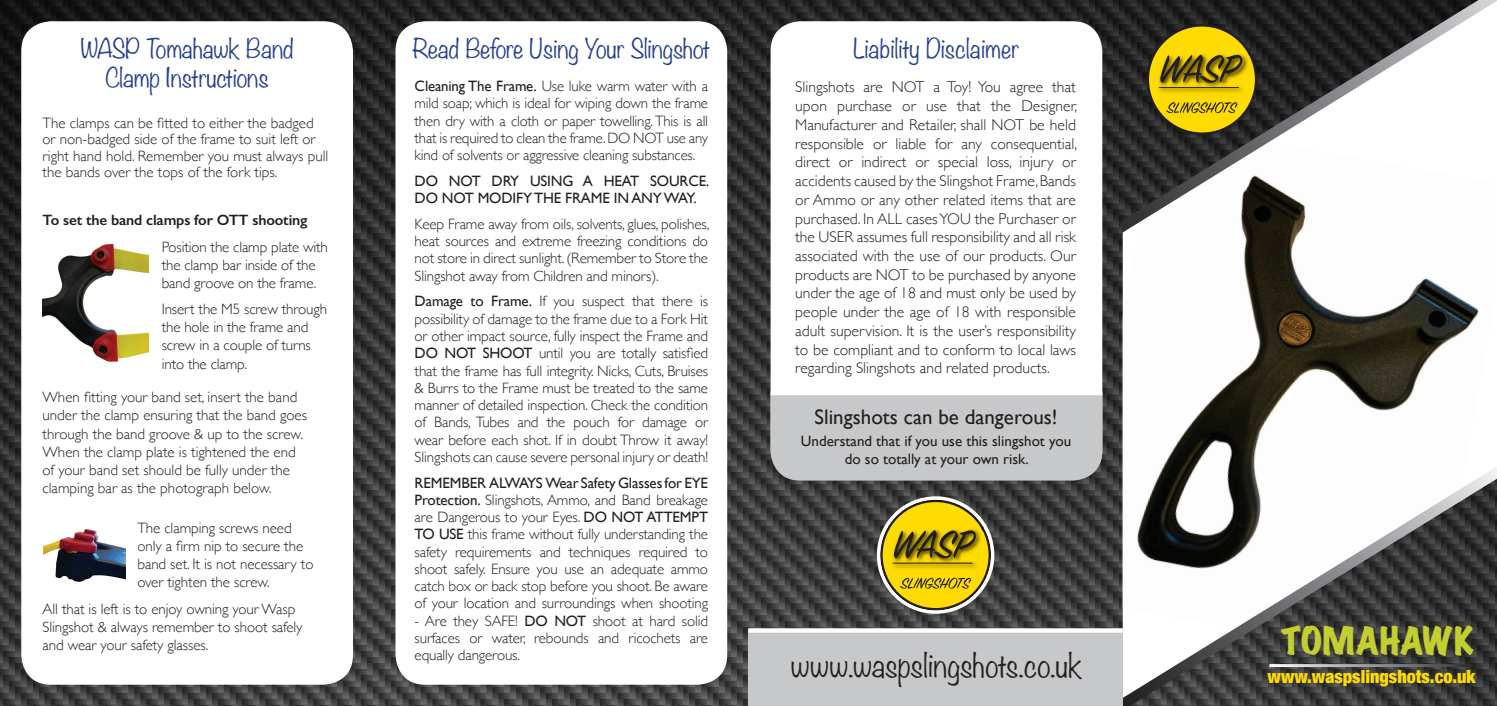
<style>
.page{position:relative;width:1497px;height:706px;background:#fff}
.page>*{position:absolute;margin:0;border:0;box-sizing:border-box;transform-origin:0 0}
.t1{font:expanded 34.35px "Marker Felt";color:#c3cf2f}
.t2{font:300 29.55px "Noteworthy";color:#231f20}
.t3{font:300 24px "Noteworthy";letter-spacing:-.01em;color:#253f8e}
.t4{font:21px "Gill Sans";color:#231f20}
.t5{font:900 condensed 18.15px "Helvetica Neue";color:#fcdb04}
.t6{font:300 15.6px/18.8px "Gill Sans";color:#231f20;text-align:justify}
.t7{font:300 15px/17.2px "Gill Sans";letter-spacing:-.005em;color:#231f20}
.t8{font:15px/18px "Gill Sans";color:#231f20;text-align:center}
.t9{font:600 15px "Gill Sans";letter-spacing:-.01em;color:#231f20}
.s1{font-weight:400}
</style>
<div class="page">
<img style="left:0;top:0;width:1123px;height:706px">
<img style="left:1173px;top:275px;width:306px;height:175px">
<svg style="left:1123px;top:0;width:374px;height:275px"></svg>
<svg style="left:1123px;top:450px;width:374px;height:256px"></svg>
<div style="left:395px;top:21px;width:332px;height:664px;background:#fff;border-radius:30px"></div>
<div style="left:770px;top:21px;width:332px;height:458px;background:#fff;border-radius:30px"></div>
<div style="left:748px;top:629px;width:375px;height:77px;background:#c7c8ca"></div>
<div style="left:748px;top:628px;width:375px;height:5px;background:#fff"></div>
<div style="left:770px;top:395px;width:332px;height:85px;background:#c7c8ca"></div>
<svg style="left:1146px;top:24px;width:111px;height:111px;background:#9a860f"></svg>
<img style="left:1156px;top:84px;width:90px;height:12px">
<img style="left:1157px;top:84px;width:89px;height:6px">
<hr style="left:1159px;top:87px;width:80px;height:1px;background:#231f20">
<svg style="left:877px;top:496px;width:117px;height:118px"></svg>
<svg style="left:880px;top:500px;width:111px;height:110px;background:#b19d25"></svg>
<img style="left:889px;top:559px;width:91px;height:12px">
<img style="left:891px;top:559px;width:89px;height:7px">
<hr style="left:892px;top:563px;width:80px;height:1px;background:#231f20">
<div style="left:21px;top:21px;width:332px;height:664px;background:#fff;border-radius:30px"></div>
<img style="left:43px;top:243px;width:105px;height:119px">
<img style="left:44px;top:529px;width:81px;height:53px">
<hr style="left:1269px;top:664px;width:206px;height:3px;background:#fff">
<p class="t3" style="left:80px;top:27px;width:215px">WASP Tomahawk Band</p>
<p class="t3" style="left:412px;top:27px;width:300px">Read Before Using Your Slingshot</p>
<p class="t3" style="left:105px;top:56px;width:165px">Clamp Instructions</p>
<p class="t7" style="left:43px;top:114px;width:287px;line-height:16.5px">The clamps can be fitted to either the badged or non-badged side of the frame to suit left or right hand hold. Remember you must always pull the bands over the tops of the fork tips.</p>
<p class="t9" style="left:43px;top:211px;width:266px">To set the band clamps for OTT shooting</p>
<p class="t7" style="left:162px;top:237px;width:168px;line-height:18px">Position the clamp plate with the clamp bar inside of the band groove on the frame.</p>
<p class="t7" style="left:162px;top:300px;width:167px;line-height:18px">Insert the M5 screw through the hole in the frame and screw in a couple of turns into the clamp.</p>
<p class="t7" style="left:43px;top:388px;width:266px;line-height:18px">When fitting your band set, insert the band under the clamp ensuring that the band goes through the band groove &amp; up to the screw.<br>When the clamp plate is tightened the end of your band set should be fully under the clamping bar as the photograph below.</p>
<p class="t7" style="left:137px;top:518px;width:177px;line-height:18px">The clamping screws need only a fi rm nip to secure the band set. It is not necessary to over tighten the screw.</p>
<p class="t7" style="left:43px;top:599px;width:261px;line-height:18px">All that is left is to enjoy owning your Wasp<br>Slingshot &amp; always remember to shoot safely and wear your safety glasses.</p>
<p class="t7" style="left:415px;top:77px;width:295px;text-align:justify"><span class="s1">Cleaning The Frame.</span> Use luke warm water with a mild soap; which is ideal for wiping down the frame then dry with a cloth or paper towelling. This is all that is required to clean the frame. DO NOT use any kind of solvents or aggressive cleaning substances.</p>
<p class="t8" style="left:415px;top:172px;width:296px;line-height:17.2px;text-align:left">DO NOT DRY USING A HEAT SOURCE.<br>DO NOT MODIFY THE FRAME IN ANY WAY.</p>
<p class="t7" style="left:415px;top:215px;width:296px;text-align:justify">Keep Frame away from oils, solvents, glues, polishes, heat sources and extreme freezing conditions do not store in direct sunlight. (Remember to Store the Slingshot away from Children and minors).</p>
<p class="t7" style="left:415px;top:292px;width:295px;text-align:justify"><span class="s1">Damage to Frame.</span> If you suspect that there is possibility of damage to the frame due to a Fork Hit or other impact source, fully inspect the Frame and <span class="s1">DO NOT SHOOT</span> until you are totally satisfied that the frame has full integrity. Nicks, Cuts, Bruises &amp; Burrs to the Frame must be treated to the same manner of detailed inspection. Check the condition of Bands, Tubes and the pouch for damage or wear before each shot. If in doubt Throw it away!<br>Slingshots can cause severe personal injury or death!</p>
<p class="t7" style="left:415px;top:473px;width:295px;text-align:justify"><span class="s1">REMEMBER ALWAYS Wear Safety Glasses for EYE Protection.</span> Slingshots, Ammo, and Band breakage are Dangerous to your Eyes. <span class="s1">DO NOT ATTEMPT TO USE</span> this frame without fully understanding the safety requirements and techniques required to shoot safely. Ensure you use an adequate ammo catch box or back stop before you shoot. Be aware of your location and surroundings when shooting</p>
<p class="t7" style="left:415px;top:611px;width:295px;text-align:justify">- Are they SAFE! <span class="s1">DO NOT</span> shoot at hard solid surfaces or water, rebounds and ricochets are equally dangerous.</p>
<p class="t3" style="left:853px;top:27px;width:168px">Liability Disclaimer</p>
<p class="t6" style="left:795px;top:77px;width:283px">Slingshots are NOT a Toy! You agree that upon purchase or use that the Designer, Manufacturer and Retailer, shall NOT be held responsible or liable for any consequential, direct or indirect or special loss, injury or accidents caused by the Slingshot Frame, Bands or Ammo or any other related items that are purchased. In ALL cases YOU the Purchaser or the USER assumes full responsibility and all risk associated with the use of our products. Our products are NOT to be purchased by anyone under the age of 18 and must only be used by people under the age of 18 with responsible adult supervision. It is the user’s responsibility to be compliant and to conform to local laws regarding Slingshots and related products.</p>
<p class="t4" style="left:814px;top:404px;width:245px">Slingshots can be dangerous!</p>
<p class="t8" style="left:801px;top:432px;width:272px">Understand that if you use this slingshot you do so totally at your own risk.</p>
<p class="t2" style="left:791px;top:639px;width:293px">www.waspslingshots.co.uk</p>
<p class="t1" style="left:1281px;top:613px;width:194px">TOMAHAWK</p>
<p class="t5" style="left:1267px;top:662px;width:210px">www.waspslingshots.co.uk</p>
</div>
